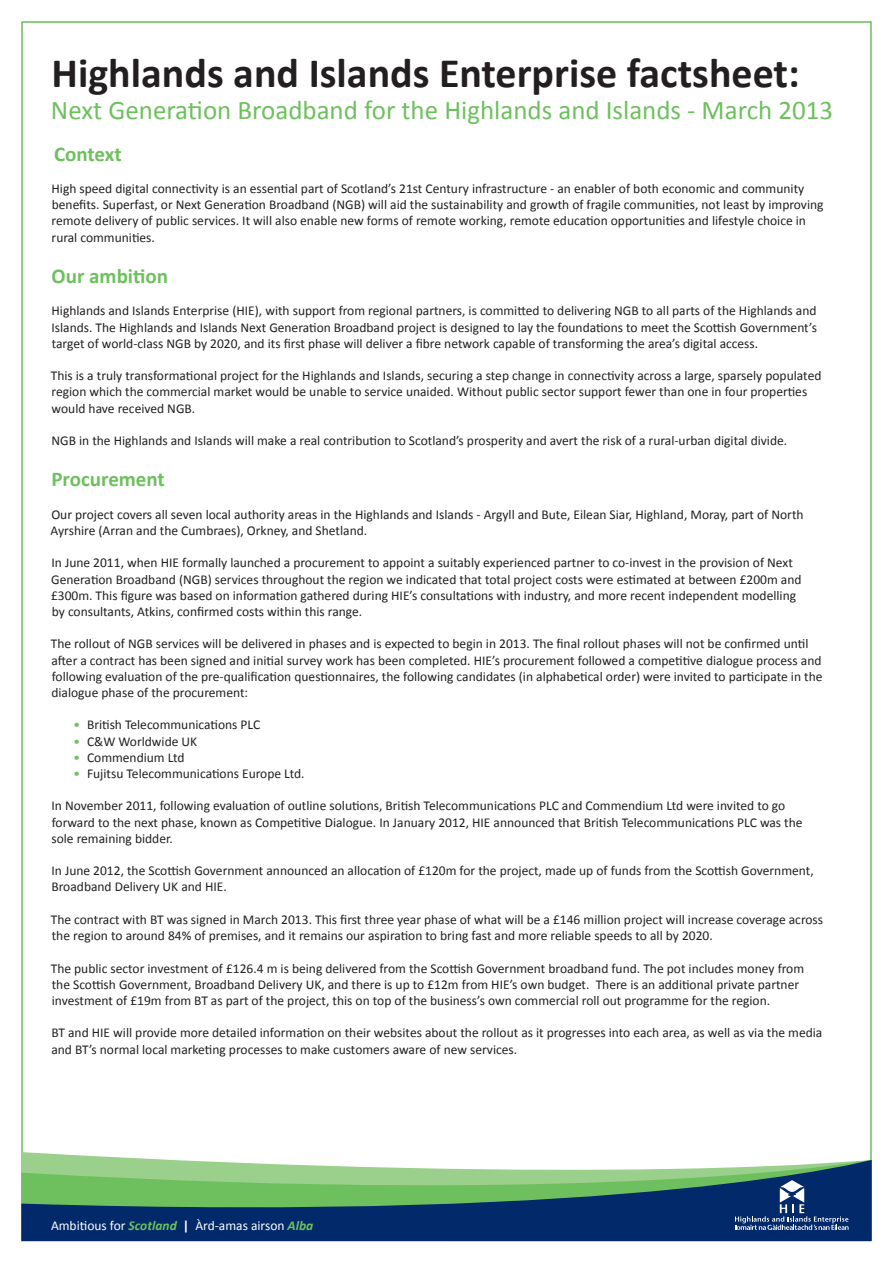
<style>
.page{position:relative;width:893px;height:1263px;background:#fff}
.page>*{position:absolute;margin:0;border:0;box-sizing:border-box;transform-origin:0 0}
.t1{font:700 42px "Calibri";color:#231f20}
.t2{font:27px "Calibri";color:#6ec05e}
.t3{font:700 21px "Calibri";color:#6ec05e}
.t4{font:13.5px/16.2px "Calibri";color:#231f20}
.t5{font:13.5px "Calibri";color:#fff}
.s1{color:#6ec05e}
.s2{font-weight:700;font-style:italic;color:#6ec05e}
.s3{font-weight:700}
</style>
<div class="page">
<svg style="left:21px;top:1152px;width:850px;height:8px"></svg>
<svg style="left:21px;top:1160px;width:851px;height:81px;background:#4a7b78"></svg>
<svg style="left:735px;top:1180px;width:113px;height:50px;background:#27487f"></svg>
<p class="t1" style="left:52px;top:46px;width:750px">Highlands and Islands Enterprise factsheet:</p>
<p class="t2" style="left:51px;top:93px;width:784px">Next Generation Broadband for the Highlands and Islands - March 2013</p>
<p class="t3" style="left:54px;top:140px;width:69px">Context</p>
<p class="t4" style="left:51px;top:180px;width:774px">High speed digital connectivity is an essential part of Scotland’s 21st Century infrastructure - an enabler of both economic and community benefits. Superfast, or Next Generation Broadband (NGB) will aid the sustainability and growth of fragile communities, not least by improving remote delivery of public services. It will also enable new forms of remote working, remote education opportunities and lifestyle choice in</p>
<p class="t4" style="left:52px;top:229px;width:105px">rural communities.</p>
<p class="t3" style="left:52px;top:263px;width:118px">Our ambition</p>
<p class="t4" style="left:51px;top:303px;width:767px;text-align:justify">Highlands and Islands Enterprise (HIE), with support from regional partners, is committed to delivering NGB to all parts of the Highlands and Islands. The Highlands and Islands Next Generation Broadband project is designed to lay the foundations to meet the Scottish Government’s target of world-class NGB by 2020, and its first phase will deliver a fibre network capable of transforming the area’s digital access.</p>
<p class="t4" style="left:51px;top:368px;width:772px">This is a truly transformational project for the Highlands and Islands, securing a step change in connectivity across a large, sparsely populated region which the commercial market would be unable to service unaided. Without public sector support fewer than one in four properties would have received NGB.</p>
<p class="t4" style="left:51px;top:432px;width:737px">NGB in the Highlands and Islands will make a real contribution to Scotland’s prosperity and avert the risk of a rural-urban digital divide.</p>
<p class="t3" style="left:51px;top:466px;width:115px">Procurement</p>
<p class="t4" style="left:51px;top:506px;width:754px">Our project covers all seven local authority areas in the Highlands and Islands - Argyll and Bute, Eilean Siar, Highland, Moray, part of North</p>
<p class="t4" style="left:51px;top:522px;width:318px">Ayrshire (Arran and the Cumbraes), Orkney, and Shetland.</p>
<p class="t4" style="left:51px;top:555px;width:743px">In June 2011, when HIE formally launched a procurement to appoint a suitably experienced partner to co-invest in the provision of Next</p>
<p class="t4" style="left:51px;top:571px;width:752px">Generation Broadband (NGB) services throughout the region we indicated that total project costs were estimated at between £200m and £300m. This figure was based on information gathered during HIE’s consultations with industry, and more recent independent modelling</p>
<p class="t4" style="left:52px;top:603px;width:312px">by consultants, Atkins, confirmed costs within this range.</p>
<p class="t4" style="left:51px;top:636px;width:759px">The rollout of NGB services will be delivered in phases and is expected to begin in 2013. The final rollout phases will not be confirmed until</p>
<p class="t4" style="left:51px;top:652px;width:773px;text-align:justify">after a contract has been signed and initial survey work has been completed. HIE’s procurement followed a competitive dialogue process and following evaluation of the pre-qualification questionnaires, the following candidates (in alphabetical order) were invited to participate in the dialogue phase of the procurement:</p>
<p class="t4" style="left:74px;top:717px;width:188px"><span class="s1">•</span> British Telecommunications PLC</p>
<p class="t4" style="left:74px;top:733px;width:125px"><span class="s1">•</span> C&amp;W Worldwide UK</p>
<p class="t4" style="left:74px;top:749px;width:113px"><span class="s1">•</span> Commendium Ltd</p>
<p class="t4" style="left:74px;top:765px;width:232px"><span class="s1">•</span> Fujitsu Telecommunications Europe Ltd.</p>
<p class="t4" style="left:51px;top:798px;width:735px">In November 2011, following evaluation of outline solutions, British Telecommunications PLC and Commendium Ltd were invited to go</p>
<p class="t4" style="left:52px;top:814px;width:752px">forward to the next phase, known as Competitive Dialogue. In January 2012, HIE announced that British Telecommunications PLC was the</p>
<p class="t4" style="left:51px;top:830px;width:123px">sole remaining bidder.</p>
<p class="t4" style="left:51px;top:863px;width:764px">In June 2012, the Scottish Government announced an allocation of £120m for the project, made up of funds from the Scottish Government,<br>Broadband Delivery UK and HIE.</p>
<p class="t4" style="left:51px;top:911px;width:774px">The contract with BT was signed in March 2013. This first three year phase of what will be a £146 million project will increase coverage across the region to around 84% of premises, and it remains our aspiration to bring fast and more reliable speeds to all by 2020.</p>
<p class="t4" style="left:51px;top:960px;width:755px">The public sector investment of £126.4 m is being delivered from the Scottish Government broadband fund. The pot includes money from</p>
<p class="t4" style="left:52px;top:976px;width:749px">the Scottish Government, Broadband Delivery UK, and there is up to £12m from HIE’s own budget. There is an additional private partner</p>
<p class="t4" style="left:52px;top:992px;width:720px">investment of £19m from BT as part of the project, this on top of the business’s own commercial roll out programme for the region.</p>
<p class="t4" style="left:51px;top:1025px;width:772px">BT and HIE will provide more detailed information on their websites about the rollout as it progresses into each area, as well as via the media and BT’s normal local marketing processes to make customers aware of new services.</p>
<p class="t5" style="left:51px;top:1217px;width:264px">Ambitious for <span class="s2">Scotland</span> <span class="s3">|</span> Àrd-amas airson <span class="s2">Alba</span></p>
</div>
